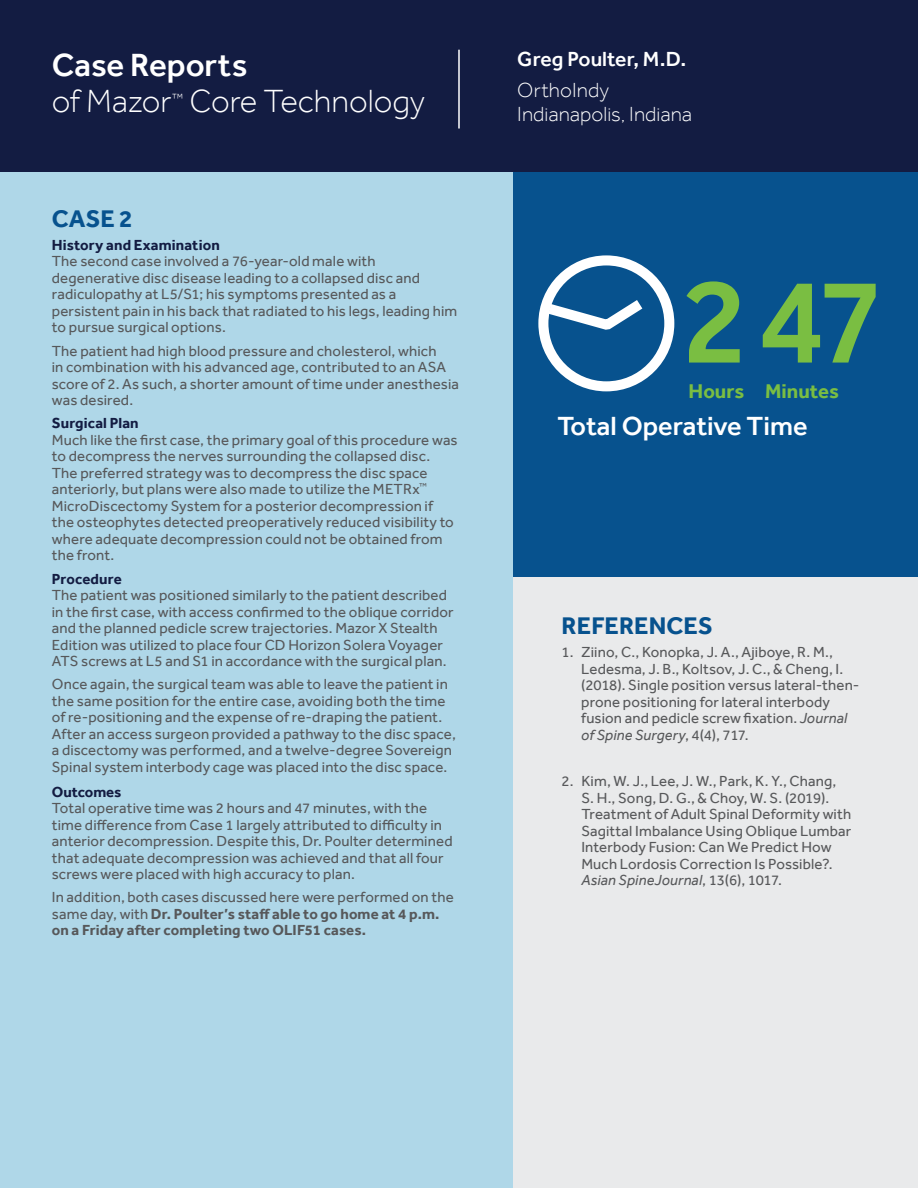
<style>
.page{position:relative;width:918px;height:1188px;background:#fff}
.page>*{position:absolute;margin:0;border:0;box-sizing:border-box;transform-origin:0 0}
.t1{font:500 125.1px "Effra";color:#7abe42}
.t2{font:300 33px "Effra";letter-spacing:-.005em;color:#fff}
.t3{font:500 33px "Effra";letter-spacing:-.005em;color:#fff}
.t4{font:500 27px "Effra";color:#fff}
.t5{font:700 24.75px "Effra";letter-spacing:.005em;color:#07528e}
.t6{font:300 21px/24px "Effra";color:#fff}
.t7{font:500 21px "Effra";color:#fff}
.t8{font:700 20.4px "Effra";color:#7abe42}
.t9{font:15px/16.5px "Effra";letter-spacing:.01em;color:#57585a}
.t10{font:700 15px/16.5px "Effra";letter-spacing:.01em;color:#57585a}
.t11{font:700 15px "Effra";letter-spacing:.01em;color:#131c42}
.t12{font:300 12.3px "Effra";color:#fff}
.s1{font-weight:400}
.s2{font-style:italic}
</style>
<div class="page">
<div style="left:0;top:172px;width:513px;height:1016px;background:#afd7e8"></div>
<div style="left:0;top:0;width:918px;height:172px;background:#131c42"></div>
<div style="left:513px;top:172px;width:405px;height:405px;background:#07528e"></div>
<div style="left:538px;top:255px;width:136px;height:136px;border:10px solid #fff;border-radius:50%"></div>
<svg style="left:538px;top:290px;width:116px;height:46px"></svg>
<div style="left:513px;top:577px;width:405px;height:611px;background:#e9eaeb"></div>
<hr style="left:458px;top:50px;width:2px;height:79px;background:#fff">
<h2 class="t3" style="left:52px;top:45px;width:197px">Case Reports</h2>
<h2 class="t2" style="left:52px;top:82px;width:121px">of Mazor</h2>
<p class="t12" style="left:172px;top:91px;width:13px">™</p>
<h2 class="t2" style="left:189px;top:82px;width:237px">Core Technology</h2>
<h3 class="t5" style="left:52px;top:203px;width:82px">CASE 2</h3>
<p class="t11" style="left:52px;top:236px;width:169px">History and Examination</p>
<p class="t9" style="left:52px;top:253px;width:407px">The second case involved a 76-year-old male with degenerative disc disease leading to a collapsed disc and radiculopathy at L5/S1; his symptoms presented as a persistent pain in his back that radiated to his legs, leading him to pursue surgical options.</p>
<p class="t9" style="left:52px;top:342px;width:409px">The patient had high blood pressure and cholesterol, which<br>in combination with his advanced age, contributed to an ASA score of 2. As such, a shorter amount of time under anesthesia was desired.</p>
<p class="t11" style="left:52px;top:414px;width:88px">Surgical Plan</p>
<p class="t9" style="left:52px;top:431px;width:407px">Much like the first case, the primary goal of this procedure was to decompress the nerves surrounding the collapsed disc.<br>The preferred strategy was to decompress the disc space anteriorly, but plans were also made to utilize the METRx<sup>™ </sup>MicroDiscectomy System for a posterior decompression if the osteophytes detected preoperatively reduced visibility to where adequate decompression could not be obtained from the front.</p>
<p class="t11" style="left:52px;top:569px;width:71px">Procedure</p>
<p class="t9" style="left:52px;top:587px;width:403px">The patient was positioned similarly to the patient described in the first case, with access confirmed to the oblique corridor and the planned pedicle screw trajectories. Mazor X Stealth Edition was utilized to place four CD Horizon Solera Voyager ATS screws at L5 and S1 in accordance with the surgical plan.</p>
<p class="t9" style="left:52px;top:676px;width:406px">Once again, the surgical team was able to leave the patient in the same position for the entire case, avoiding both the time of re-positioning and the expense of re-draping the patient.<br>After an access surgeon provided a pathway to the disc space, a discectomy was performed, and a twelve-degree Sovereign Spinal system interbody cage was placed into the disc space.</p>
<p class="t11" style="left:52px;top:782px;width:71px">Outcomes</p>
<p class="t9" style="left:52px;top:800px;width:402px">Total operative time was 2 hours and 47 minutes, with the time difference from Case 1 largely attributed to difficulty in anterior decompression. Despite this, Dr. Poulter determined that adequate decompression was achieved and that all four screws were placed with high accuracy to plan.</p>
<p class="t10" style="left:52px;top:889px;width:403px"><span class="s1">In addition, both cases discussed here were performed on the same day, with</span> Dr. Poulter’s staff able to go home at 4 p.m. on a Friday after completing two OLIF51 cases.</p>
<h3 class="t7" style="left:517px;top:47px;width:171px">Greg Poulter, M.D.</h3>
<h3 class="t6" style="left:517px;top:78px;width:176px">OrthoIndy<br>Indianapolis, Indiana</h3>
<h1 class="t1" style="left:681px;top:246px;width:205px">247</h1>
<h3 class="t8" style="left:688px;top:379px;width:57px">Hours</h3>
<h3 class="t8" style="left:765px;top:379px;width:75px">Minutes</h3>
<h3 class="t4" style="left:557px;top:410px;width:252px">Total Operative Time</h3>
<h3 class="t5" style="left:562px;top:610px;width:153px">REFERENCES</h3>
<p class="t9" style="left:581px;top:644px;width:280px;text-indent:-20px">1. Ziino, C., Konopka, J. A., Ajiboye, R. M., Ledesma, J. B., Koltsov, J. C., &amp; Cheng, I. (2018). Single position versus lateral-then&shy;prone positioning for lateral interbody fusion and pedicle screw fixation. <span class="s2">Journal of Spine Surgery</span>, 4(4), 717.</p>
<p class="t9" style="left:581px;top:773px;width:271px;text-indent:-20px">2. Kim, W. J., Lee, J. W., Park, K. Y., Chang, S. H., Song, D. G., &amp; Choy, W. S. (2019).<br>Treatment of Adult Spinal Deformity with Sagittal Imbalance Using Oblique Lumbar Interbody Fusion: Can We Predict How Much Lordosis Correction Is Possible?.<br><span class="s2">Asian SpineJournal</span>, 13(6), 1017.</p>
</div>
